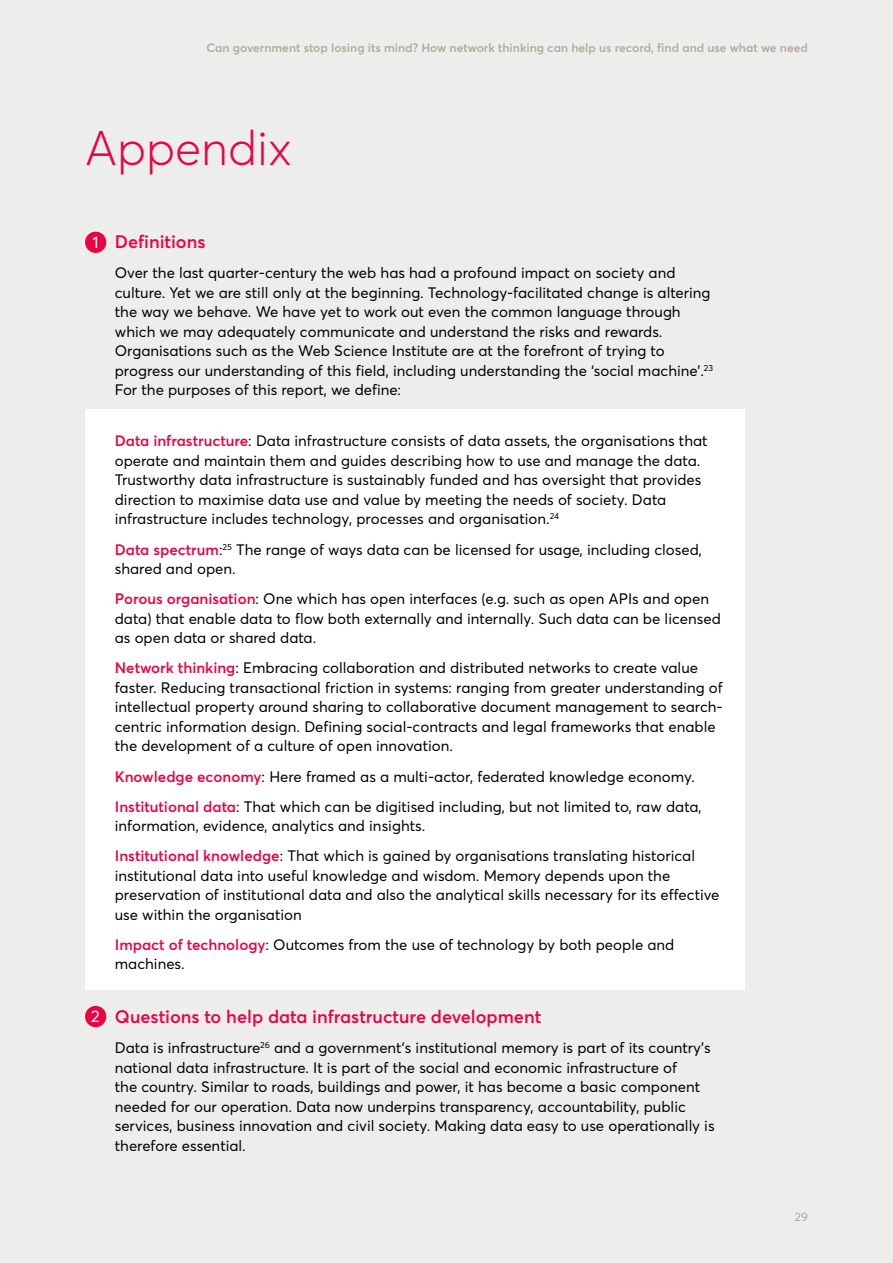
<style>
.page{position:relative;width:893px;height:1263px;background:#ededeb}
.page>*{position:absolute;margin:0;border:0;box-sizing:border-box;transform-origin:0 0}
.t1{font:300 48px "Averta";color:#e90445}
.t2{font:600 18px "Averta";color:#e90445}
.t3{font:16.5px "Averta";color:#fff}
.t4{font:15px/19.5px "Averta";color:#000}
.t5{font:600 12px "Averta";color:#b4a899}
.t6{font:12px "Averta";color:#b4a899}
.s1{font-weight:600;color:#e90445}
</style>
<div class="page">
<div style="left:85px;top:409px;width:659px;height:581px;background:#fff"></div>
<div style="left:85px;top:232px;width:21px;height:21px;background:#e90445;border-radius:50%"></div>
<div style="left:85px;top:1006px;width:21px;height:21px;background:#e90445;border-radius:50%"></div>
<p class="t5" style="left:206px;top:40px;width:603px">Can government stop losing its mind? How network thinking can help us record, find and use what we need</p>
<h1 class="t1" style="left:85px;top:118px;width:208px">Appendix</h1>
<p class="t3" style="left:92px;top:232px;width:8px">1</p>
<p class="t3" style="left:91px;top:1006px;width:10px">2</p>
<p class="t2" style="left:115px;top:230px;width:92px">Definitions</p>
<p class="t4" style="left:115px;top:263px;width:600px">Over the last quarter-century the web has had a profound impact on society and culture. Yet we are still only at the beginning. Technology-facilitated change is altering the way we behave. We have yet to work out even the common language through which we may adequately communicate and understand the risks and rewards.<br>Organisations such as the Web Science Institute are at the forefront of trying to progress our understanding of this field, including understanding the ‘social machine’.<sup>23<br></sup>For the purposes of this report, we define:</p>
<p class="t4" style="left:115px;top:431px;width:594px"><span class="s1">Data infrastructure</span>: Data infrastructure consists of data assets, the organisations that operate and maintain them and guides describing how to use and manage the data.<br>Trustworthy data infrastructure is sustainably funded and has oversight that provides direction to maximise data use and value by meeting the needs of society. Data infrastructure includes technology, processes and organisation.<sup>24</sup></p>
<p class="t4" style="left:115px;top:539px;width:589px"><span class="s1">Data spectrum</span>:<sup>25</sup> The range of ways data can be licensed for usage, including closed, shared and open.</p>
<p class="t4" style="left:115px;top:589px;width:608px"><span class="s1">Porous organisation</span>: One which has open interfaces (e.g. such as open APIs and open data) that enable data to flow both externally and internally. Such data can be licensed as open data or shared data.</p>
<p class="t4" style="left:115px;top:658px;width:610px"><span class="s1">Network thinking</span>: Embracing collaboration and distributed networks to create value faster. Reducing transactional friction in systems: ranging from greater understanding of intellectual property around sharing to collaborative document management to search&shy;centric information design. Defining social-contracts and legal frameworks that enable the development of a culture of open innovation.</p>
<p class="t4" style="left:115px;top:761px;width:588px;line-height:30.2px"><span class="s1">Knowledge economy</span>: Here framed as a multi-actor, federated knowledge economy.<br><span class="s1">Institutional data</span>: That which can be digitised including, but not limited to, raw data,</p>
<p class="t4" style="left:115px;top:811px;width:582px;line-height:30.2px">information, evidence, analytics and insights.<br><span class="s1">Institutional knowledge</span>: That which is gained by organisations translating historical</p>
<p class="t4" style="left:115px;top:866px;width:606px">institutional data into useful knowledge and wisdom. Memory depends upon the preservation of institutional data and also the analytical skills necessary for its effective use within the organisation</p>
<p class="t4" style="left:115px;top:935px;width:561px"><span class="s1">Impact of technology</span>: Outcomes from the use of technology by both people and machines.</p>
<p class="t2" style="left:115px;top:1005px;width:428px">Questions to help data infrastructure development</p>
<p class="t4" style="left:115px;top:1038px;width:601px">Data is infrastructure<sup>26</sup> and a government’s institutional memory is part of its country’s national data infrastructure. It is part of the social and economic infrastructure of<br>the country. Similar to roads, buildings and power, it has become a basic component needed for our operation. Data now underpins transparency, accountability, public services, business innovation and civil society. Making data easy to use operationally is therefore essential.</p>
<p class="t6" style="left:795px;top:1209px;width:15px">29</p>
</div>
